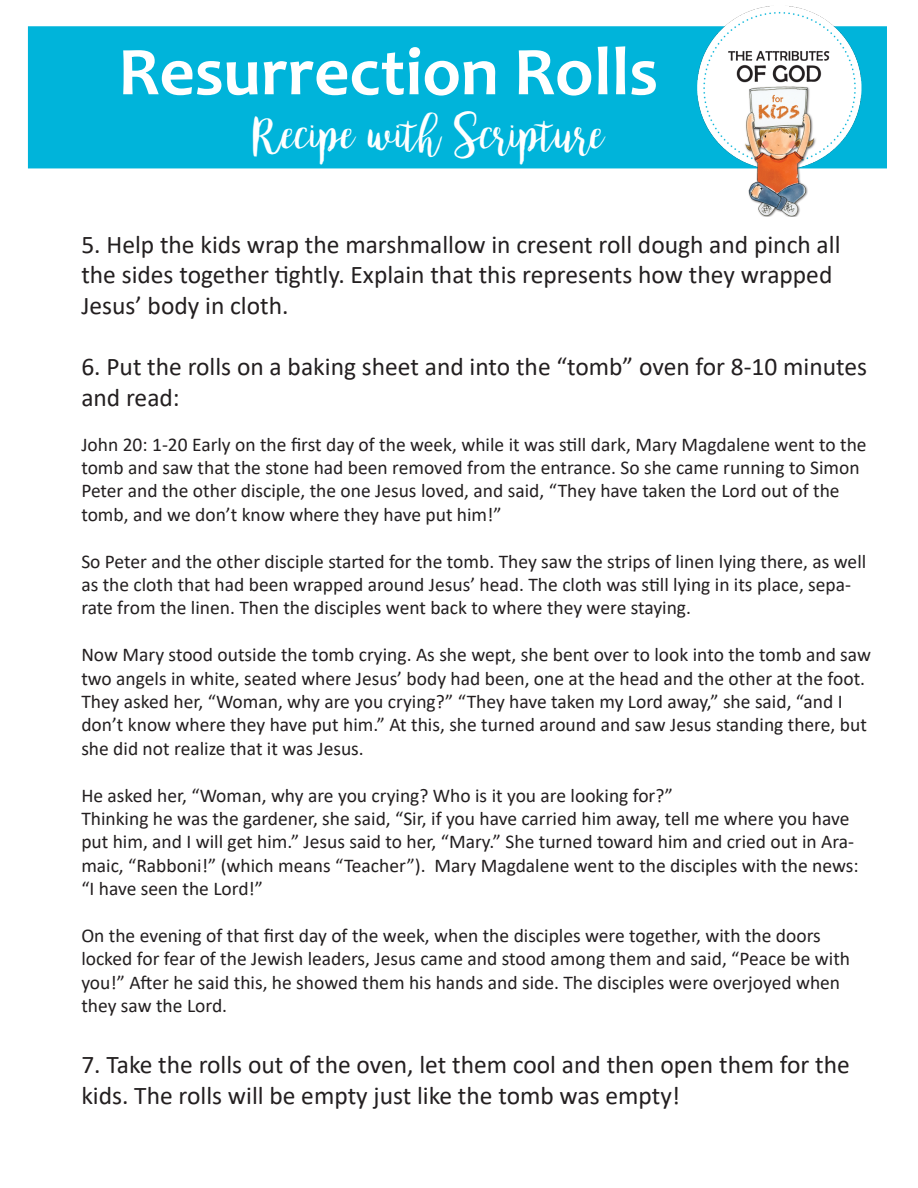
<style>
.page{position:relative;width:918px;height:1188px;background:#fff}
.page>*{position:absolute;margin:0;border:0;box-sizing:border-box;transform-origin:0 0}
.t1{font:700 69px "Candara";color:#fff}
.t2{font:45px "bromello";color:#fff}
.t3{font:25.5px/30.6px "Calibri";color:#231f20}
.t4{font:19.5px/23.4px "Calibri";color:#231f20}
</style>
<div class="page">
<div style="left:28px;top:26px;width:859px;height:142px;background:#00b4da;border:2px solid #00b4da"></div>
<img style="left:666px;top:6px;width:221px;height:211px">
<p class="t1" style="left:118px;top:29px;width:541px">Resurrection Rolls</p>
<p class="t2" style="left:253px;top:107px;width:353px">Recipe with Scripture</p>
<p class="t3" style="left:81px;top:228px;width:761px">5. Help the kids wrap the marshmallow in cresent roll dough and pinch all the sides together tightly. Explain that this represents how they wrapped<br>Jesus’ body in cloth.</p>
<p class="t3" style="left:81px;top:351px;width:787px">6. Put the rolls on a baking sheet and into the “tomb” oven for 8-10 minutes and read:</p>
<p class="t4" style="left:81px;top:432px;width:787px">John 20: 1-20 Early on the first day of the week, while it was still dark, Mary Magdalene went to the tomb and saw that the stone had been removed from the entrance. So she came running to Simon Peter and the other disciple, the one Jesus loved, and said, “They have taken the Lord out of the tomb, and we don’t know where they have put him!”</p>
<p class="t4" style="left:81px;top:549px;width:786px">So Peter and the other disciple started for the tomb. They saw the strips of linen lying there, as well as the cloth that had been wrapped around Jesus’ head. The cloth was still lying in its place, sepa&shy;rate from the linen. Then the disciples went back to where they were staying.</p>
<p class="t4" style="left:81px;top:643px;width:791px">Now Mary stood outside the tomb crying. As she wept, she bent over to look into the tomb and saw two angels in white, seated where Jesus’ body had been, one at the head and the other at the foot.<br>They asked her, “Woman, why are you crying?” “They have taken my Lord away,” she said, “and I don’t know where they have put him.” At this, she turned around and saw Jesus standing there, but she did not realize that it was Jesus.</p>
<p class="t4" style="left:81px;top:783px;width:593px">He asked her, “Woman, why are you crying? Who is it you are looking for?”</p>
<p class="t4" style="left:81px;top:806px;width:779px">Thinking he was the gardener, she said, “Sir, if you have carried him away, tell me where you have put him, and I will get him.” Jesus said to her, “Mary.” She turned toward him and cried out in Ara&shy;maic, “Rabboni!” (which means “Teacher”). Mary Magdalene went to the disciples with the news: “I have seen the Lord!”</p>
<p class="t4" style="left:81px;top:923px;width:770px">On the evening of that first day of the week, when the disciples were together, with the doors locked for fear of the Jewish leaders, Jesus came and stood among them and said, “Peace be with you!” After he said this, he showed them his hands and side. The disciples were overjoyed when they saw the Lord.</p>
<p class="t3" style="left:81px;top:1049px;width:770px">7. Take the rolls out of the oven, let them cool and then open them for the kids. The rolls will be empty just like the tomb was empty!</p>
</div>
